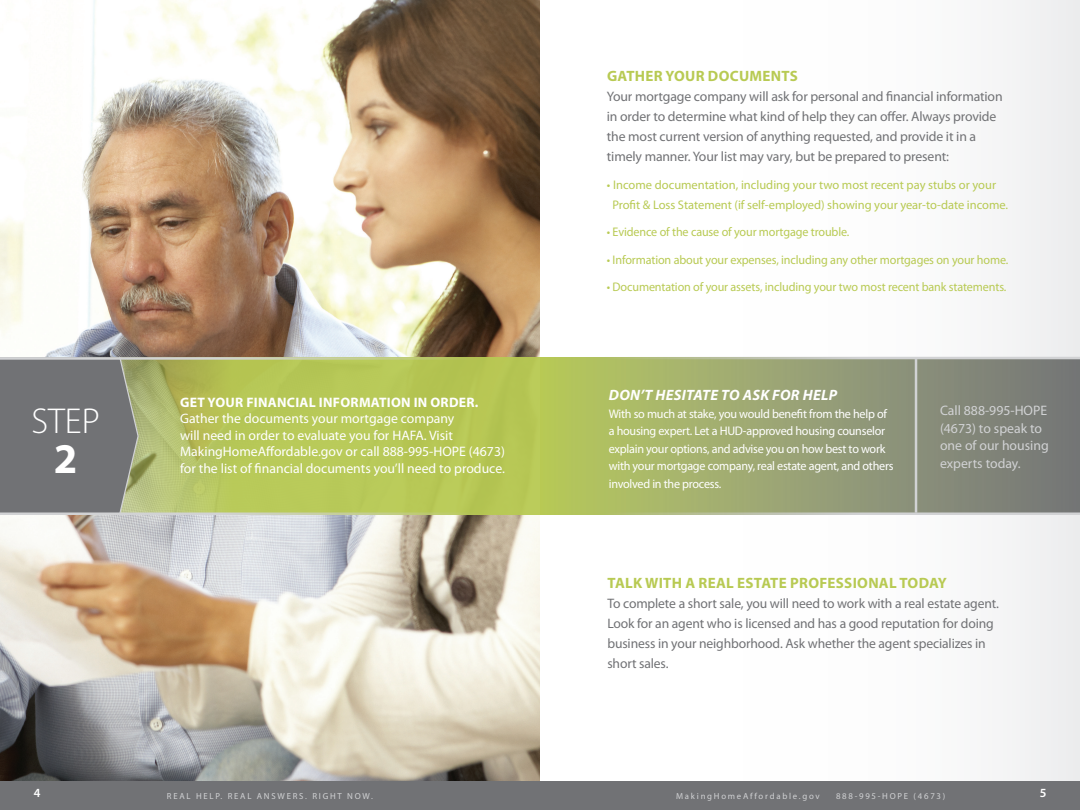
<style>
.page{position:relative;width:1080px;height:810px;background:#fff}
.page>*{position:absolute;margin:0;border:0;box-sizing:border-box;transform-origin:0 0}
.t1{font:700 42.5px "Myriad Pro";color:#fff}
.t2{font:300 36.12px "Myriad Pro";color:#fff}
.t3{font:700 15px "Myriad Pro";letter-spacing:.02em;color:#b8ca53}
.t4{font:italic 700 15px "Myriad Pro";letter-spacing:.02em;color:#fff}
.t5{font:13.75px/20px "Myriad Pro";letter-spacing:-.01em;color:#717275}
.t6{font:13.75px/16.5px "Myriad Pro";color:#fff}
.t7{font:13.75px/17.5px "Myriad Pro";color:#d1d2d4}
.t8{font:700 13.75px "Myriad Pro";letter-spacing:.02em;color:#fff}
.t9{font:12.5px/20px "Myriad Pro";letter-spacing:-.01em;color:#b8ca53}
.t10{font:12.5px/17.5px "Myriad Pro";letter-spacing:-.02em;color:#fff}
.t11{font:600 12.5px "Myriad Pro";color:#fff}
.t12{font:8.75px "Myriad Pro";letter-spacing:.2em;color:#d1d2d4}
</style>
<div class="page">
<img style="left:0;top:0;width:540px;height:782px">
<div style="left:541px;top:0;width:539px;height:810px;background:linear-gradient(to right,#fff,#f3f4f4)"></div>
<div style="left:540px;top:357px;width:540px;height:158px;background:linear-gradient(to right,#b9ca63,#757680)"></div>
<svg style="left:139px;top:360px;width:401px;height:152px;background:#b5c559"></svg>
<svg style="left:0;top:360px;width:139px;height:152px;background:#757675"></svg>
<div style="left:0;top:782px;width:1080px;height:28px;background:#717275"></div>
<hr style="left:915px;top:359px;width:2px;height:154px;background:#d1d2d4">
<hr style="left:0;top:357px;width:540px;height:3px;background:#d1d2d4">
<hr style="left:0;top:512px;width:540px;height:3px;background:#d1d2d4">
<hr style="left:540px;top:357px;width:540px;height:2px;background:#d1d2d4">
<hr style="left:540px;top:512px;width:540px;height:3px;background:#d1d2d4">
<h2 class="t2" style="left:31px;top:401px;width:70px">STEP</h2>
<h1 class="t1" style="left:54px;top:431px;width:25px">2</h1>
<p class="t3" style="left:607px;top:66px;width:192px">GATHER YOUR DOCUMENTS</p>
<p class="t5" style="left:607px;top:86px;width:397px">Your mortgage company will ask for personal and financial information in order to determine what kind of help they can offer. Always provide the most current version of anything requested, and provide it in a timely manner. Your list may vary, but be prepared to present:</p>
<p class="t9" style="left:612px;top:174px;width:397px;text-indent:-6px">• Income documentation, including your two most recent pay stubs or your<br>Profit &amp; Loss Statement (if self-employed) showing your year-to-date income.</p>
<p class="t9" style="left:607px;top:222px;width:244px">• Evidence of the cause of your mortgage trouble.</p>
<p class="t9" style="left:607px;top:249px;width:403px">• Information about your expenses, including any other mortgages on your home.</p>
<p class="t9" style="left:607px;top:277px;width:401px">• Documentation of your assets, including your two most recent bank statements.</p>
<p class="t4" style="left:609px;top:386px;width:230px">DON’T HESITATE TO ASK FOR HELP</p>
<p class="t10" style="left:609px;top:405px;width:286px">With so much at stake, you would benefit from the help of a housing expert. Let a HUD-approved housing counselor explain your options, and advise you on how best to work with your mortgage company, real estate agent, and others involved in the process.</p>
<p class="t8" style="left:180px;top:393px;width:46px">GET YOUR</p>
<p class="t8" style="left:246px;top:393px;width:82px">FINANCIAL INFORMATION</p>
<p class="t8" style="left:414px;top:393px;width:27px">IN ORDER</p>
<p class="t8" style="left:475px;top:393px;width:5px">.</p>
<p class="t6" style="left:180px;top:410px;width:326px">Gather the documents your mortgage company<br>will need in order to evaluate you for HAFA. Visit MakingHomeAffordable.gov or call 888-995-HOPE (4673) for the list of financial documents you’ll need to produce.</p>
<p class="t7" style="left:940px;top:401px;width:110px">Call 888-995-HOPE (4673) to speak to one of our housing experts today.</p>
<p class="t3" style="left:608px;top:573px;width:341px">TALK WITH A REAL ESTATE PROFESSIONAL TODAY</p>
<p class="t5" style="left:607px;top:593px;width:393px">To complete a short sale, you will need to work with a real estate agent.<br>Look for an agent who is licensed and has a good reputation for doing business in your neighborhood. Ask whether the agent specializes in short sales.</p>
<p class="t11" style="left:34px;top:784px;width:8px">4</p>
<p class="t12" style="left:167px;top:791px;width:208px">REAL HELP. REAL ANSWERS. RIGHT NOW.</p>
<p class="t12" style="left:676px;top:791px;width:145px">MakingHomeAffordable.gov</p>
<p class="t12" style="left:836px;top:791px;width:111px">888-995-HOPE (4673)</p>
<p class="t11" style="left:1040px;top:784px;width:8px">5</p>
</div>
